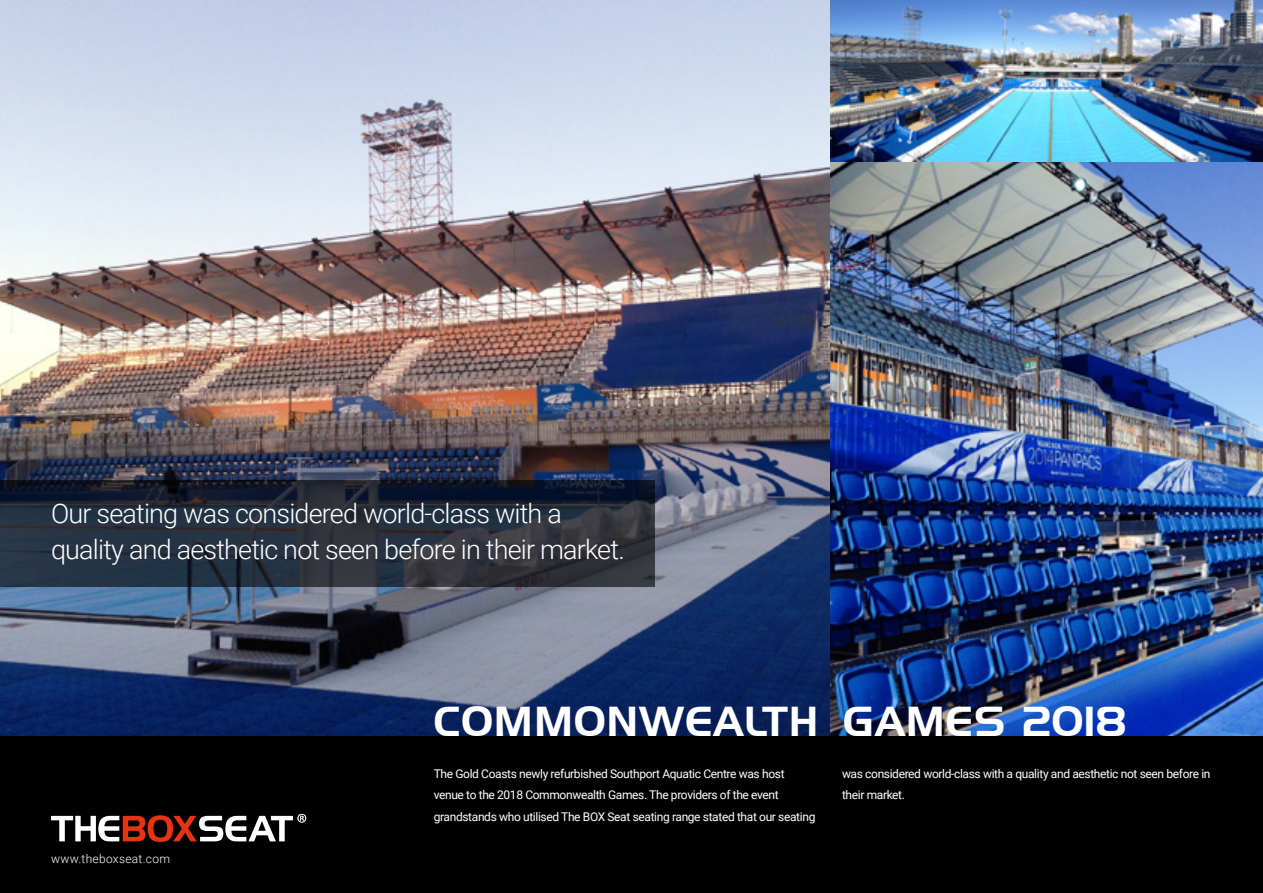
<style>
.page{position:relative;width:1263px;height:893px;background:#fff}
.page>*{position:absolute;margin:0;border:0;box-sizing:border-box;transform-origin:0 0}
.t1{font:40.8px "Handel Gothic BT";letter-spacing:.025em;color:#fff}
.t2{font:300 27px/36px "Roboto";letter-spacing:-.03em;color:#fff}
.t3{font:12px/21.3px "Roboto";letter-spacing:-.03em;color:#fff}
.t4{font:300 12px "Roboto";letter-spacing:.025em;color:#fff}
</style>
<div class="page">
<div style="left:0;top:736px;width:1263px;height:157px;background:#000"></div>
<img style="left:0;top:0;width:1263px;height:736px">
<svg style="left:0;top:480px;width:655px;height:107px;background:#242c39"></svg>
<svg style="left:51px;top:814px;width:255px;height:28px"></svg>
<h2 class="t2" style="left:51px;top:498px;width:575px">Our seating was considered world-class with a quality and aesthetic not seen before in their market.</h2>
<h1 class="t1" style="left:434px;top:706px;width:694px">COMMONWEALTH GAMES 2018</h1>
<p class="t4" style="left:51px;top:852px;width:121px">www.theboxseat.com</p>
<p class="t3" style="left:434px;top:764px;width:383px">The Gold Coasts newly refurbished Southport Aquatic Centre was host venue to the 2018 Commonwealth Games. The providers of the event grandstands who utilised The BOX Seat seating range stated that our seating</p>
<p class="t3" style="left:842px;top:764px;width:370px">was considered world-class with a quality and aesthetic not seen before in their market.</p>
</div>
